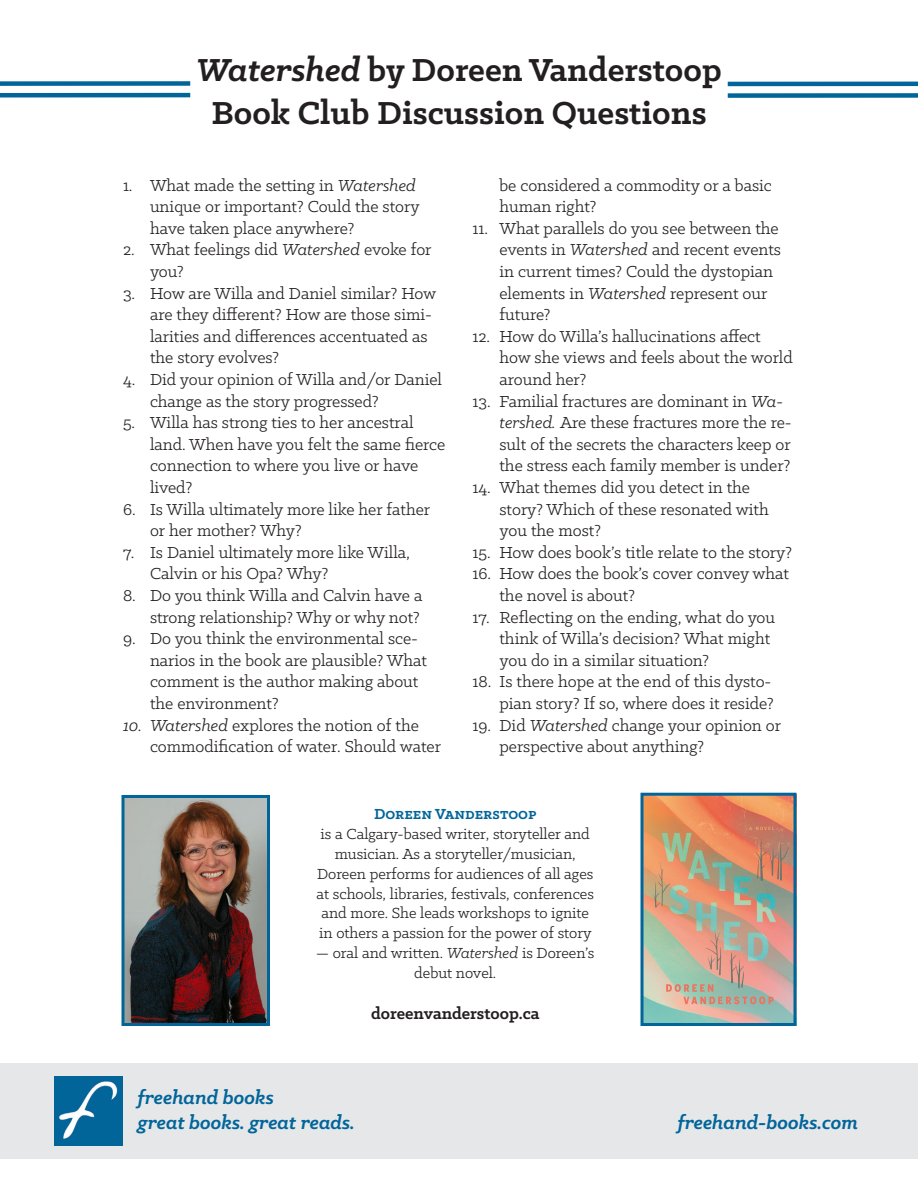
<style>
.page{position:relative;width:918px;height:1188px;background:#fff}
.page>*{position:absolute;margin:0;border:0;box-sizing:border-box;transform-origin:0 0}
.t1{font:700 36px "Klinic Slab";color:#231f20}
.t2{font:italic 700 21px "Klinic Slab";color:#01659a}
.t3{font:18px/21.6px "Klinic Slab";color:#231f20}
.t4{font:700 18px "Klinic Slab";color:#231f20}
.t5{font:16.5px/19.8px "Klinic Slab";color:#231f20;text-align:center}
.t6{font:700 16.5px "Klinic Slab";color:#01659a}
.s1{font-style:italic}
</style>
<div class="page">
<div style="left:0;top:1064px;width:918px;height:96px;background:#e6e7e9"></div>
<div style="left:0;top:81px;width:190px;height:5px;background:#01659a"></div>
<div style="left:0;top:93px;width:190px;height:5px;background:#01659a"></div>
<hr style="left:728px;top:82px;width:190px;height:4px;background:#01659a">
<div style="left:728px;top:93px;width:190px;height:5px;background:#01659a"></div>
<img style="left:126px;top:799px;width:140px;height:223px">
<div style="left:122px;top:795px;width:148px;height:231px;border:3px solid #01659a"></div>
<img style="left:645px;top:797px;width:147px;height:225px">
<div style="left:641px;top:793px;width:155px;height:233px;border:3px solid #01659a"></div>
<img style="left:54px;top:1077px;width:69px;height:69px">
<p class="t1" style="left:196px;top:46px;width:527px"><span class="s1">Watershed</span> by Doreen Vanderstoop</p>
<p class="t1" style="left:211px;top:89px;width:497px">Book Club Discussion Questions</p>
<p class="t3" style="left:150px;top:174px;width:271px;text-indent:-27px">1. What made the setting in <span class="s1">Watershed </span>unique or important? Could the story have taken place anywhere?</p>
<p class="t3" style="left:150px;top:238px;width:283px;text-indent:-27px">2. What feelings did <span class="s1">Watershed</span> evoke for you?</p>
<p class="t3" style="left:150px;top:282px;width:288px;text-indent:-27px">3. How are Willa and Daniel similar? How are they different? How are those simi&shy;larities and differences accentuated as the story evolves?</p>
<p class="t3" style="left:150px;top:368px;width:294px;text-indent:-27px">4. Did your opinion of Willa and/or Daniel change as the story progressed?</p>
<p class="t3" style="left:150px;top:411px;width:297px;text-indent:-27px">5. Willa has strong ties to her ancestral land. When have you felt the same fierce connection to where you live or have lived?</p>
<p class="t3" style="left:150px;top:498px;width:282px;text-indent:-27px">6. Is Willa ultimately more like her father or her mother? Why?</p>
<p class="t3" style="left:150px;top:541px;width:262px;text-indent:-27px">7. Is Daniel ultimately more like Willa,<br>Calvin or his Opa? Why?</p>
<p class="t3" style="left:123px;top:584px;width:301px;text-align:right">8. Do you think Willa and Calvin have a strong relationship? Why or why not?</p>
<p class="t3" style="left:150px;top:627px;width:278px;text-indent:-27px">9. Do you think the environmental sce&shy;narios in the book are plausible? What comment is the author making about the environment?</p>
<p class="t3" style="left:150px;top:714px;width:293px;text-indent:-27px"><span class="s1">10. Watershed</span> explores the notion of the commodification of water. Should water</p>
<p class="t3" style="left:500px;top:174px;width:274px">be considered a commodity or a basic human right?</p>
<p class="t3" style="left:500px;top:217px;width:283px;text-indent:-27px">11. What parallels do you see between the events in <span class="s1">Watershed</span> and recent events in current times? Could the dystopian elements in <span class="s1">Watershed</span> represent our future?</p>
<p class="t3" style="left:500px;top:325px;width:295px;text-indent:-27px">12. How do Willa’s hallucinations affect how she views and feels about the world around her?</p>
<p class="t3" style="left:500px;top:390px;width:294px;text-indent:-27px">13. Familial fractures are dominant in <span class="s1">Wa&shy;tershed.</span> Are these fractures more the re&shy;sult of the secrets the characters keep or the stress each family member is under?</p>
<p class="t3" style="left:500px;top:476px;width:271px;text-indent:-27px">14. What themes did you detect in the story? Which of these resonated with you the most?</p>
<p class="t3" style="left:472px;top:541px;width:321px">15. How does book’s title relate to the story?</p>
<p class="t3" style="left:500px;top:562px;width:291px;text-indent:-27px">16. How does the book’s cover convey what the novel is about?</p>
<p class="t3" style="left:500px;top:606px;width:277px;text-indent:-27px">17. Reflecting on the ending, what do you think of Willa’s decision? What might you do in a similar situation?</p>
<p class="t3" style="left:472px;top:670px;width:303px;text-align:right">18. Is there hope at the end of this dysto&shy;pian story? If so, where does it reside?</p>
<p class="t3" style="left:500px;top:714px;width:283px;text-indent:-27px">19. Did <span class="s1">Watershed</span> change your opinion or perspective about anything?</p>
<p class="t6" style="left:374px;top:803px;width:164px">Doreen Vanderstoop</p>
<p class="t5" style="left:317px;top:824px;width:279px">is a Calgary-based writer, storyteller and musician. As a storyteller/musician, Doreen performs for audiences of all ages at schools, libraries, festivals, conferences and more. She leads workshops to ignite in others a passion for the power of story</p>
<p class="t5" style="left:316px;top:943px;width:280px">— oral and written. <span class="s1">Watershed</span> is Doreen’s debut novel.</p>
<p class="t4" style="left:371px;top:1002px;width:170px">doreenvanderstoop.ca</p>
<p class="t2" style="left:138px;top:1084px;width:137px">freehand books</p>
<p class="t2" style="left:138px;top:1109px;width:218px">great books. great reads.</p>
<p class="t2" style="left:678px;top:1109px;width:182px">freehand-books.com</p>
</div>
